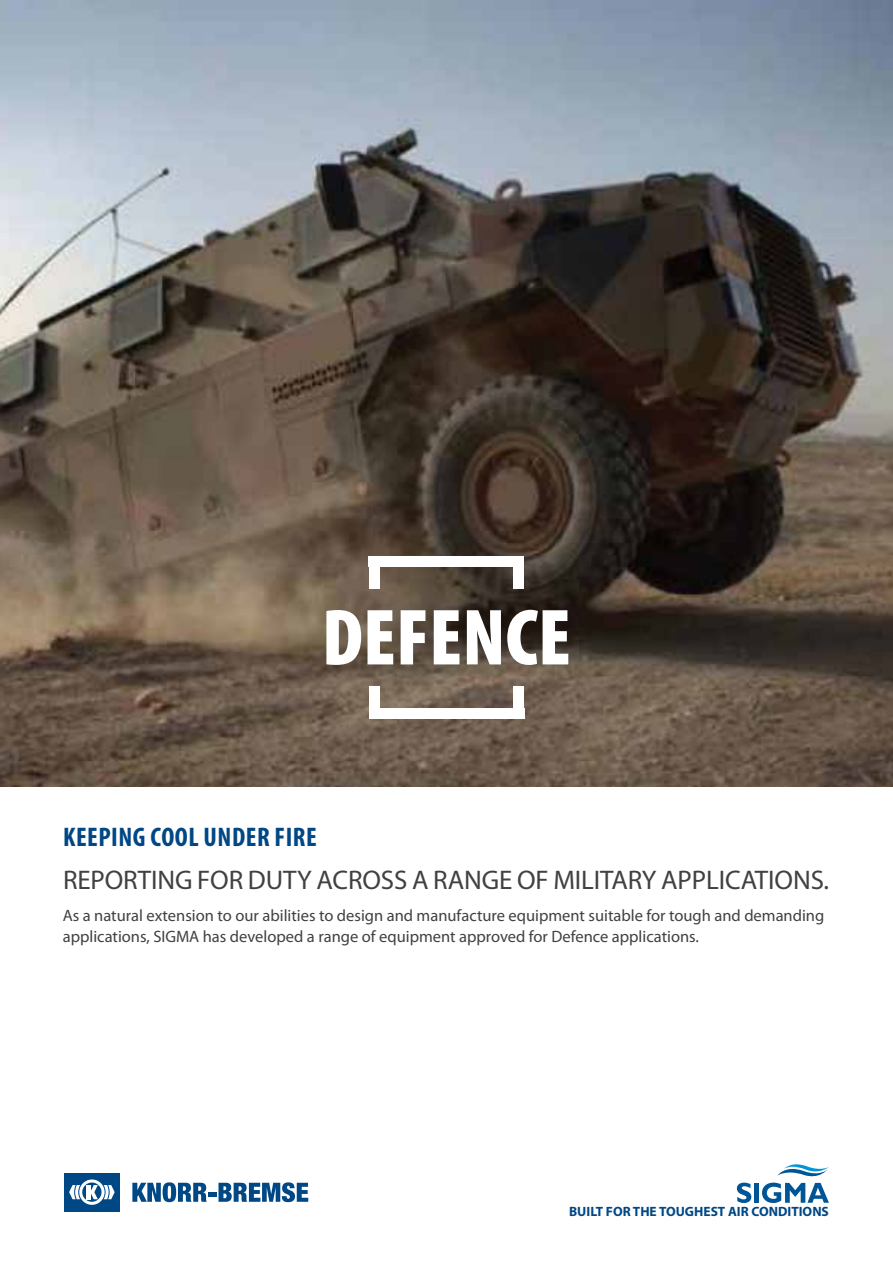
<style>
.page{position:relative;width:893px;height:1263px;background:#fff}
.page>*{position:absolute;margin:0;border:0;box-sizing:border-box;transform-origin:0 0}
.t1{font:900 condensed 80.4px "Myriad Pro";color:#fff}
.t2{font:27px "Myriad Pro";letter-spacing:-.005em;color:#414042}
.t3{font:700 condensed 27px "Myriad Pro";letter-spacing:.02em;color:#004785}
.t4{font:16.5px/21px "Myriad Pro";color:#414042}
.t5{font:700 13.5px "Myriad Pro";color:#004785}
</style>
<div class="page">
<img style="left:0;top:0;width:893px;height:787px">
<div style="left:369px;top:686px;width:10px;height:22px;background:#fff"></div>
<div style="left:513px;top:686px;width:11px;height:22px;background:#fff"></div>
<div style="left:369px;top:708px;width:155px;height:10px;background:#fff"></div>
<div style="left:513px;top:567px;width:11px;height:22px;background:#fff"></div>
<div style="left:369px;top:567px;width:10px;height:22px;background:#fff"></div>
<div style="left:369px;top:556px;width:155px;height:11px;background:#fff"></div>
<svg style="left:737px;top:1182px;width:14px;height:21px"></svg>
<hr style="left:755px;top:1183px;width:4px;height:20px;background:#005596">
<svg style="left:762px;top:1164px;width:67px;height:39px"></svg>
<svg style="left:132px;top:1182px;width:176px;height:20px"></svg>
<div style="left:64px;top:1173px;width:56px;height:38px;background:#004785"></div>
<svg style="left:69px;top:1179px;width:46px;height:26px"></svg>
<h1 class="t1" style="left:322px;top:593px;width:251px">DEFENCE</h1>
<h2 class="t3" style="left:63px;top:821px;width:255px">KEEPING COOL UNDER FIRE</h2>
<h2 class="t2" style="left:63px;top:863px;width:768px">REPORTING FOR DUTY ACROSS A RANGE OF MILITARY APPLICATIONS.</h2>
<p class="t4" style="left:63px;top:904px;width:763px">As a natural extension to our abilities to design and manufacture equipment suitable for tough and demanding applications, SIGMA has developed a range of equipment approved for Defence applications.</p>
<p class="t5" style="left:569px;top:1203px;width:261px">BUILT FOR THE TOUGHEST AIR CONDITIONS</p>
</div>
